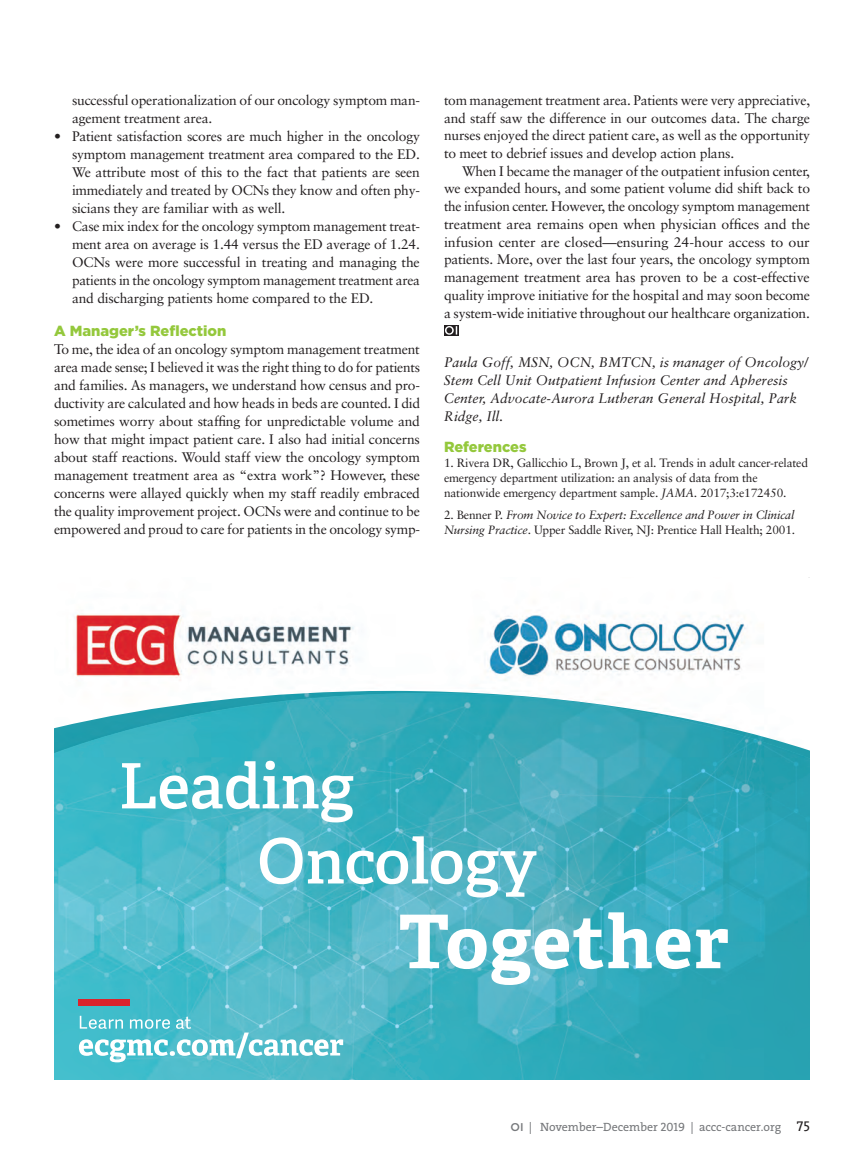
<style>
.page{position:relative;width:864px;height:1161px;background:#fff}
.page>*{position:absolute;margin:0;border:0;box-sizing:border-box;transform-origin:0 0}
.Feature_H1{font:900 14.7px "Gotham";color:#94c83c}
.NEW_Feature_Body_No{font:13.8px/18px "Sabon";letter-spacing:-.015em;color:#231f20;text-align:justify}
.NEW_Feature_Body_Ind{font:13.8px/17.7px "Sabon";letter-spacing:-.015em;color:#231f20;text-align:justify}
.NEW_Feature_Bio{font:italic 13.8px/17.9px "Sabon";color:#231f20}
.NEW_REF{font:12px/15px "Sabon";letter-spacing:-.015em;color:#231f20}
.NEW_REF-2{font:italic 12px/15px "Sabon";letter-spacing:-.015em;color:#231f20}
.t1{font:12px "The Serif B W5 Plain";color:#76787b}
.s1{font-style:italic}
.s2{font-style:normal}
.s3{font-family:"Gotham";font-weight:500;font-size:11.25px}
.s4{font-family:"The Serif Caps"}
.s5{font-family:"The Serif Caps";font-size:14.25px;color:#231f20}
</style>
<div class="page">
<svg style="left:444px;top:325px;width:15px;height:11px"></svg>
<svg style="left:445px;top:326px;width:12px;height:9px"></svg>
<img style="left:74px;top:614px;width:672px;height:77px">
<img style="left:54px;top:693px;width:756px;height:387px">
<img style="left:78px;top:999px;width:52px;height:6px">
<p class="NEW_Feature_Body_No" style="left:72px;top:91px;width:349px">successful operationalization of our oncology symptom man&shy;agement treatment area.</p>
<p class="NEW_Feature_Body_No" style="left:72px;top:127px;width:350px;text-indent:-18px">• Patient satisfaction scores are much higher in the oncology symptom management treatment area compared to the ED.<br>We attribute most of this to the fact that patients are seen immediately and treated by OCNs they know and often phy&shy;sicians they are familiar with as well.</p>
<p class="NEW_Feature_Body_No" style="left:72px;top:217px;width:350px;text-indent:-18px">• Case mix index for the oncology symptom management treat&shy;ment area on average is 1.44 versus the ED average of 1.24.<br>OCNs were more successful in treating and managing the patients in the oncology symptom management treatment area and discharging patients home compared to the ED.</p>
<p class="Feature_H1" style="left:54px;top:321px;width:174px">A Manager’s Reflection</p>
<p class="NEW_Feature_Body_No" style="left:54px;top:340px;width:368px">To me, the idea of an oncology symptom management treatment area made sense; I believed it was the right thing to do for patients and families. As managers, we understand how census and pro&shy;ductivity are calculated and how heads in beds are counted. I did sometimes worry about staffing for unpredictable volume and how that might impact patient care. I also had initial concerns about staff reactions. Would staff view the oncology symptom management treatment area as “extra work”? However, these concerns were allayed quickly when my staff readily embraced the quality improvement project. OCNs were and continue to be empowered and proud to care for patients in the oncology symp-</p>
<p class="NEW_Feature_Body_No" style="left:444px;top:91px;width:368px">tom management treatment area. Patients were very appreciative, and staff saw the difference in our outcomes data. The charge nurses enjoyed the direct patient care, as well as the opportunity to meet to debrief issues and develop action plans.</p>
<p class="NEW_Feature_Body_Ind" style="left:444px;top:162px;width:368px;text-indent:18px">When I became the manager of the outpatient infusion center, we expanded hours, and some patient volume did shift back to the infusion center. However, the oncology symptom management treatment area remains open when physician offices and the infusion center are closed—ensuring 24-hour access to our patients. More, over the last four years, the oncology symptom management treatment area has proven to be a cost-effective quality improve initiative for the hospital and may soon become a system-wide initiative throughout our healthcare organization.</p>
<p class="NEW_Feature_Bio" style="left:444px;top:354px;width:365px">Paula Goff, MSN, OCN, BMTCN, is manager of Oncology/ Stem Cell Unit Outpatient Infusion Center and Apheresis Center, Advocate-Aurora Lutheran General Hospital, Park Ridge, Ill.</p>
<p class="Feature_H1" style="left:444px;top:437px;width:84px">References</p>
<p class="NEW_REF" style="left:444px;top:456px;width:366px">1. Rivera DR, Gallicchio L, Brown J, et al. Trends in adult cancer-related emergency department utilization: an analysis of data from the nationwide emergency department sample. <span class="s1">JAMA.</span> 2017;3:e172450.</p>
<p class="NEW_REF-2" style="left:444px;top:508px;width:353px"><span class="s2">2. Benner P.</span> From Novice to Expert: Excellence and Power in Clinical<br>Nursing Practice<span class="s2">. Upper Saddle River, NJ: Prentice Hall Health; 2001.</span></p>
<p class="t1" style="left:511px;top:1119px;width:301px"><span class="s3">OI</span> | November–December <span class="s4">2019</span> | accc-cancer.org <span class="s5">75</span></p>
</div>
